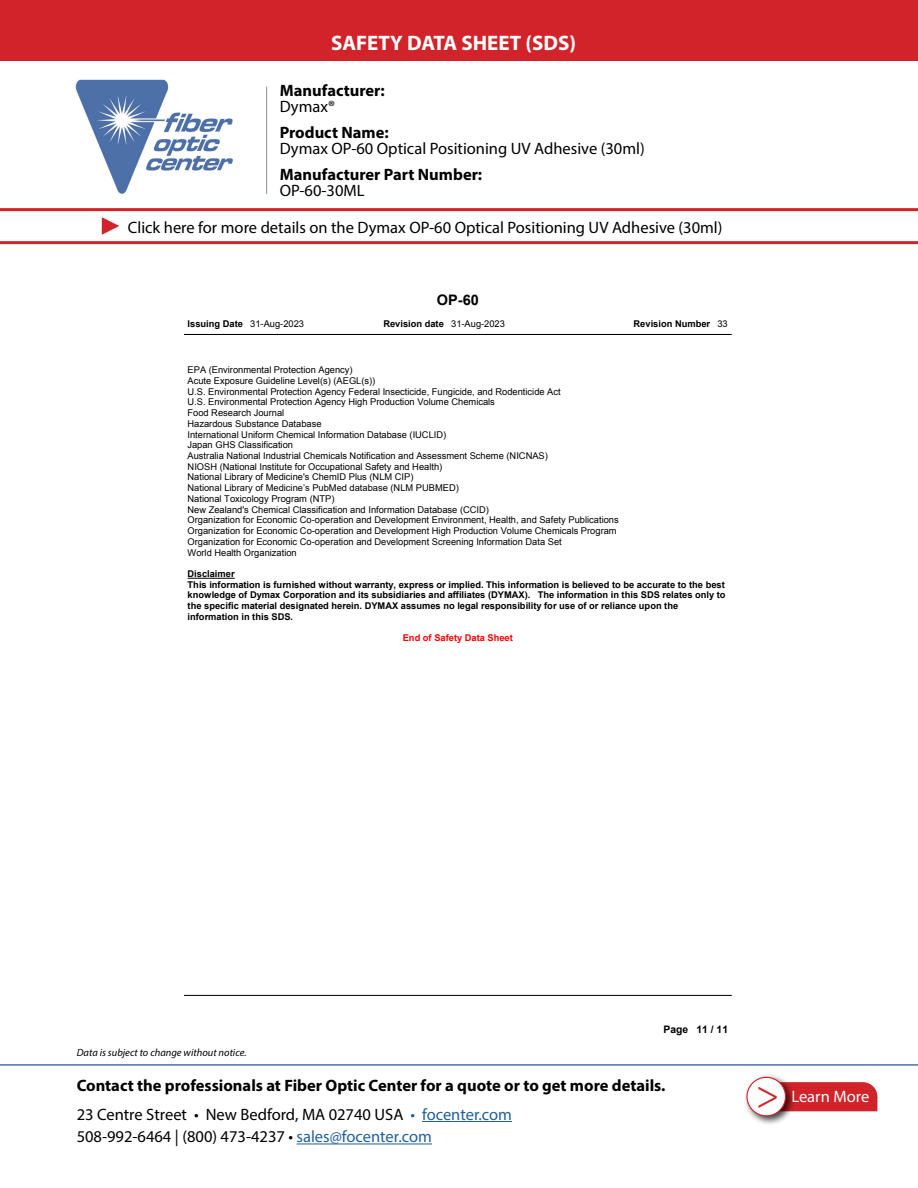
<style>
.page{position:relative;width:918px;height:1188px;background:#fff}
.page>*{position:absolute;margin:0;border:0;box-sizing:border-box;transform-origin:0 0}
.t1{font:42px "Minion Pro";color:#d2232a}
.t2{font:700 21px "Myriad Pro";color:#fff}
.t3{font:16.5px/22.5px "Myriad Pro";color:#000}
.t4{font:700 16.5px/16.5px "Myriad Pro";color:#000}
.t5{font:16.5px "Myriad Pro";color:#fff}
.t6{font:700 14.55px "Arial";color:#000}
.t7{font:italic 10.5px "Myriad Pro";color:#000}
.t8{font:700 10.35px "Arial";color:#000}
.t9{font:9.3px/10.8px "Arial";color:#000}
.t10{font:700 9.3px/10.8px "Arial";color:#000}
.t11{font:9.3px "Arial";color:#000}
.t12{font:700 9.3px "Arial";color:#f00}
.s1{font-weight:400}
.s2{font-weight:700}
.s3{color:#215e9e}
</style>
<div class="page">
<hr style="left:422px;top:1121px;width:90px;height:1px;background:#215e9e">
<hr style="left:297px;top:1144px;width:135px;height:1px;background:#215e9e">
<hr style="left:0;top:1064px;width:918px;height:2px;background:#4f70a8">
<img style="left:75px;top:79px;width:158px;height:115px">
<hr style="left:266px;top:87px;width:1px;height:107px;background:#8a8c8e">
<div style="left:796px;top:1082px;width:81px;height:29px;background:#d2232a"></div>
<div style="left:743px;top:1074px;width:53px;height:52px;background:#000;opacity:.75"></div>
<div style="left:747px;top:1077px;width:39px;height:39px;background:#fff;border-radius:50%"></div>
<div style="left:746px;top:1077px;width:40px;height:39px;border:1px solid #d2232a;border-radius:50%"></div>
<hr style="left:0;top:241px;width:918px;height:3px;background:#d2232a">
<hr style="left:0;top:208px;width:918px;height:3px;background:#d2232a">
<svg style="left:102px;top:217px;width:17px;height:18px"></svg>
<div style="left:0;top:0;width:918px;height:60px;background:#d2232a"></div>
<hr style="left:184px;top:334px;width:548px;height:1px;background:#000">
<hr style="left:188px;top:578px;width:47px;height:1px;background:#000">
<hr style="left:184px;top:995px;width:548px;height:1px;background:#000">
<p class="t2" style="left:331px;top:29px;width:246px">SAFETY DATA SHEET (SDS)</p>
<p class="t4" style="left:280px;top:81px;width:107px">Manufacturer:<br><span class="s1">Dymax®</span></p>
<p class="t3" style="left:280px;top:124px;width:367px;line-height:16.5px"><span class="s2">Product Name:<br></span>Dymax OP-60 Optical Positioning UV Adhesive (30ml)</p>
<p class="t4" style="left:280px;top:165px;width:204px">Manufacturer Part Number:</p>
<p class="t3" style="left:280px;top:179px;width:86px">OP-60-30ML</p>
<p class="t3" style="left:128px;top:216px;width:596px">Click here for more details on the Dymax OP-60 Optical Positioning UV Adhesive (30ml)</p>
<h3 class="t6" style="left:437px;top:290px;width:43px">OP-60</h3>
<p class="t10" style="left:188px;top:319px;width:118px">Issuing Date <span class="s1">31-Aug-2023</span></p>
<p class="t10" style="left:383px;top:319px;width:123px">Revision date <span class="s1">31-Aug-2023</span></p>
<p class="t10" style="left:634px;top:319px;width:96px">Revision Number <span class="s1">33</span></p>
<p class="t9" style="left:187px;top:365px;width:375px">EPA (Environmental Protection Agency)<br>Acute Exposure Guideline Level(s) (AEGL(s))<br>U.S. Environmental Protection Agency Federal Insecticide, Fungicide, and Rodenticide Act U.S. Environmental Protection Agency High Production Volume Chemicals<br>Food Research Journal<br>Hazardous Substance Database<br>International Uniform Chemical Information Database (IUCLID)<br>Japan GHS Classification<br>Australia National Industrial Chemicals Notification and Assessment Scheme (NICNAS)<br>NIOSH (National Institute for Occupational Safety and Health)<br>National Library of Medicine's ChemID Plus (NLM CIP)</p>
<p class="t11" style="left:188px;top:482px;width:273px">National Library of Medicine’s PubMed database (NLM PUBMED)</p>
<p class="t9" style="left:188px;top:493px;width:433px">National Toxicology Program (NTP)<br>New Zealand's Chemical Classification and Information Database (CCID)<br>Organization for Economic Co-operation and Development Environment, Health, and Safety Publications Organization for Economic Co-operation and Development High Production Volume Chemicals Program Organization for Economic Co-operation and Development Screening Information Data Set<br>World Health Organization</p>
<p class="t10" style="left:188px;top:569px;width:540px">Disclaimer<br>This information is furnished without warranty, express or implied. This information is believed to be accurate to the best knowledge of Dymax Corporation and its subsidiaries and affiliates (DYMAX). The information in this SDS relates only to the specific material designated herein. DYMAX assumes no legal responsibility for use of or reliance upon the information in this SDS.</p>
<p class="t12" style="left:403px;top:632px;width:112px">End of Safety Data Sheet</p>
<p class="t7" style="left:77px;top:1046px;width:171px">Data is subject to change without notice.</p>
<p class="t8" style="left:664px;top:1023px;width:66px">Page 11 / 11</p>
<p class="t4" style="left:77px;top:1076px;width:590px">Contact the professionals at Fiber Optic Center for a quote or to get more details.</p>
<p class="t3" style="left:77px;top:1103px;width:437px">23 Centre Street • New Bedford, MA 02740 USA <span class="s3">• focenter.com<br></span>508-992-6464 | (800) 473-4237 • <span class="s3">sales@focenter.com</span></p>
<p class="t1" style="left:756px;top:1066px;width:25px">&gt;</p>
<p class="t5" style="left:791px;top:1087px;width:79px">Learn More</p>
</div>
